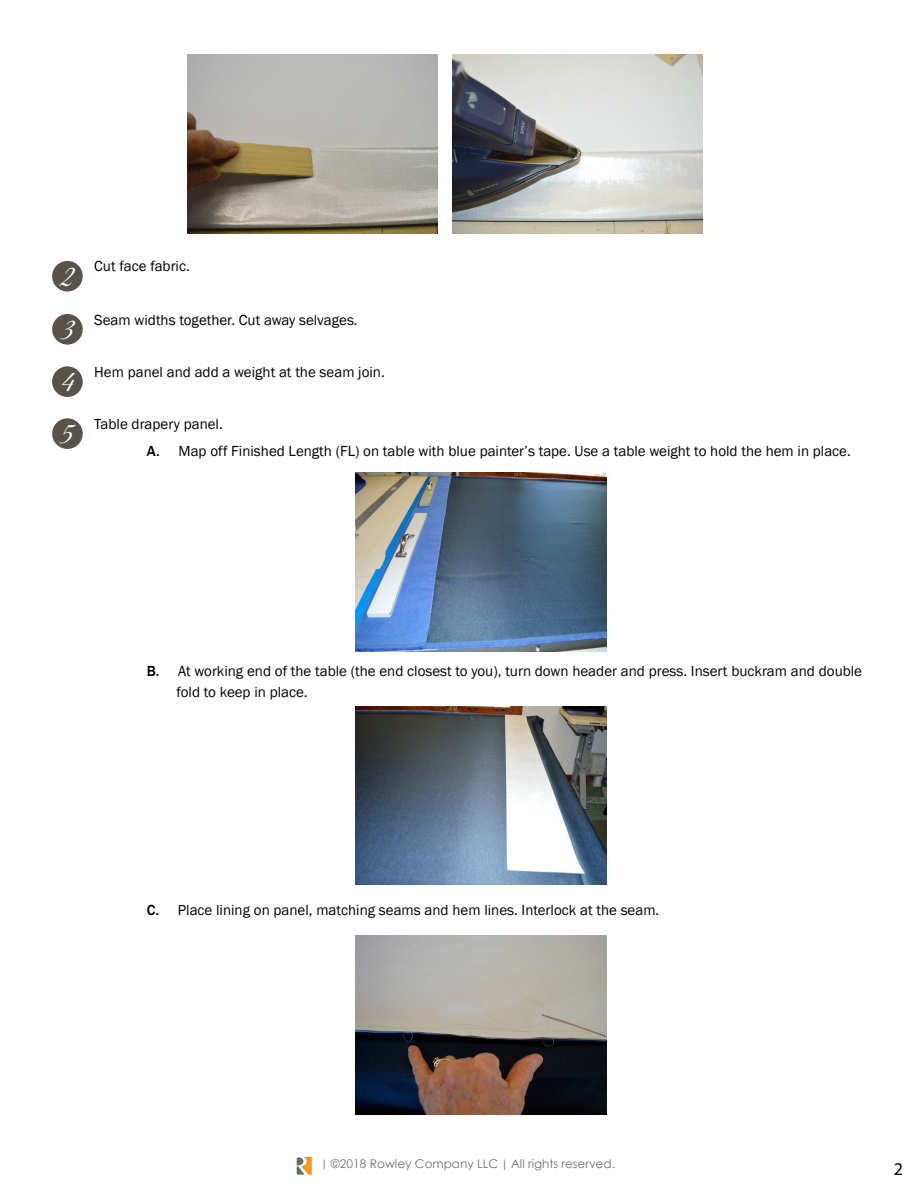
<style>
.page{position:relative;width:918px;height:1188px;background:#fff}
.page>*{position:absolute;margin:0;border:0;box-sizing:border-box;transform-origin:0 0}
.t1{font:31.95px/52.5px "Great Vibes";color:#fff;text-align:justify}
.t2{font:18px "Myriad Pro";color:#000}
.t3{font:15px/21px "Franklin Gothic";color:#000}
.t4{font:12px "Century Gothic";color:#6d6e71}
.s1{font-weight:500}
.s2{font-family:"Tw Cen"}
</style>
<div class="page">
<svg style="left:297px;top:1157px;width:15px;height:18px"></svg>
<img style="left:356px;top:472px;width:250px;height:179px">
<img style="left:356px;top:706px;width:250px;height:179px">
<img style="left:356px;top:936px;width:250px;height:179px">
<div style="left:52px;top:261px;width:31px;height:31px;background:#57534b;border-radius:50%"></div>
<div style="left:52px;top:314px;width:31px;height:31px;background:#57534b;border-radius:50%"></div>
<div style="left:52px;top:366px;width:31px;height:31px;background:#57534b;border-radius:50%"></div>
<div style="left:52px;top:418px;width:31px;height:31px;background:#57534b;border-radius:50%"></div>
<img style="left:452px;top:55px;width:251px;height:178px">
<img style="left:187px;top:55px;width:250px;height:178px">
<h1 class="t1" style="left:59px;top:252px;width:17px">2<br>3<br>4<br>5</h1>
<p class="t3" style="left:94px;top:256px;width:97px">Cut face fabric.</p>
<p class="t3" style="left:94px;top:309px;width:265px">Seam widths together. Cut away selvages.</p>
<p class="t3" style="left:94px;top:362px;width:292px">Hem panel and add a weight at the seam join.</p>
<p class="t3" style="left:94px;top:414px;width:130px">Table drapery panel.</p>
<p class="t3" style="left:147px;top:441px;width:706px"><span class="s1">A.</span> Map off Finished Length (FL) on table with blue painter’s tape. Use a table weight to hold the hem in place.</p>
<p class="t3" style="left:177px;top:661px;width:687px;text-indent:-30px"><span class="s1">B.</span> At working end of the table (the end closest to you), turn down header and press. Insert buckram and double fold to keep in place.</p>
<p class="t3" style="left:147px;top:900px;width:514px"><span class="s1">C.</span> Place lining on panel, matching seams and hem lines. Interlock at the seam.</p>
<p class="t4" style="left:321px;top:1155px;width:295px"><span class="s2">|</span> ©2018 Rowley Company LLC <span class="s2">|</span> All rights reserved.</p>
<p class="t2" style="left:894px;top:1158px;width:11px">2</p>
</div>
